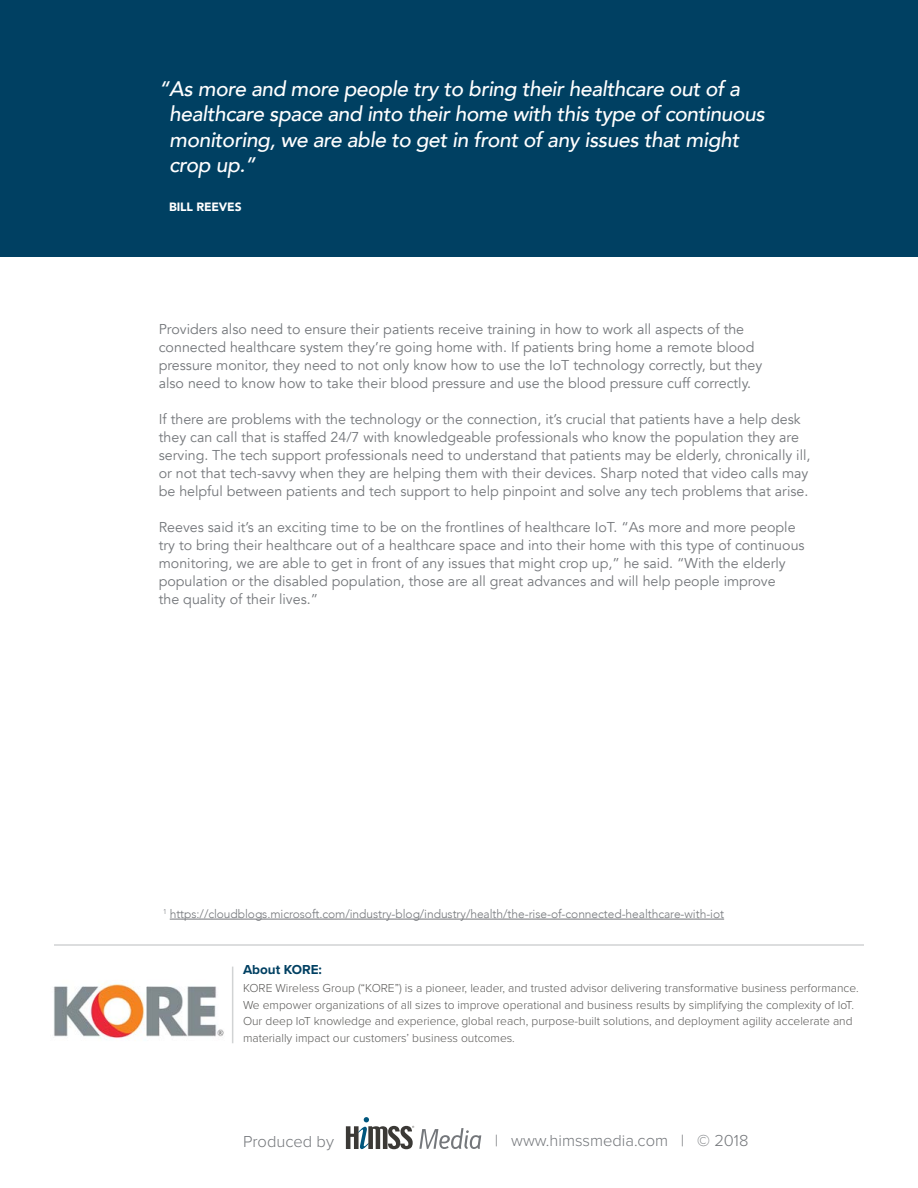
<style>
.page{position:relative;width:918px;height:1188px;background:#fff}
.page>*{position:absolute;margin:0;border:0;box-sizing:border-box;transform-origin:0 0}
.t1{font:italic 500 21px/25.5px "Avenir";letter-spacing:-.02em;color:#fff}
.t2{font:300 16.5px "Proxima Nova";color:#74777b}
.t3{font:14.25px/18px "Avenir";color:#74777b}
.t4{font:700 13.5px "Proxima Nova";color:#004062}
.t5{font:300 12px/16.5px "Proxima Nova";color:#5a5957}
.t6{font:300 12px "Avenir";letter-spacing:-.005em;color:#74777b}
.t7{font:900 12px "Avenir";letter-spacing:-.01em;color:#fff}
</style>
<div class="page">
<img style="left:53px;top:966px;width:180px;height:78px">
<svg style="left:346px;top:1117px;width:135px;height:32px"></svg>
<hr style="left:232px;top:967px;width:1px;height:76px;background:#d1d3d4">
<hr style="left:54px;top:944px;width:810px;height:2px;background:#d1d3d4">
<div style="left:0;top:0;width:918px;height:256px;background:#004062"></div>
<hr style="left:170px;top:919px;width:554px;height:1px;background:#74777b">
<h1 class="t1" style="left:169px;top:76px;width:597px;text-indent:-10px">“As more and more people try to bring their healthcare out of a healthcare space and into their home with this type of continuous monitoring, we are able to get in front of any issues that might crop up.”</h1>
<p class="t7" style="left:169px;top:197px;width:74px">BILL REEVES</p>
<p class="t3" style="left:159px;top:320px;width:605px">Providers also need to ensure their patients receive training in how to work all aspects of the connected healthcare system they’re going home with. If patients bring home a remote blood pressure monitor, they need to not only know how to use the IoT technology correctly, but they also need to know how to take their blood pressure and use the blood pressure cuff correctly.</p>
<p class="t3" style="left:159px;top:410px;width:653px">If there are problems with the technology or the connection, it’s crucial that patients have a help desk they can call that is staffed 24/7 with knowledgeable professionals who know the population they are serving. The tech support professionals need to understand that patients may be elderly, chronically ill, or not that tech-savvy when they are helping them with their devices. Sharp noted that video calls may be helpful between patients and tech support to help pinpoint and solve any tech problems that arise.</p>
<p class="t3" style="left:159px;top:518px;width:647px">Reeves said it’s an exciting time to be on the frontlines of healthcare IoT. “As more and more people try to bring their healthcare out of a healthcare space and into their home with this type of continuous monitoring, we are able to get in front of any issues that might crop up,” he said. “With the elderly population or the disabled population, those are all great advances and will help people improve<br>the quality of their lives.”</p>
<p class="t6" style="left:163px;top:907px;width:563px"><sup>1</sup> https://cloudblogs.microsoft.com/industry-blog/industry/health/the-rise-of-connected-healthcare-with-iot</p>
<p class="t4" style="left:243px;top:960px;width:81px">About KORE:</p>
<p class="t5" style="left:243px;top:979px;width:617px">KORE Wireless Group (“KORE”) is a pioneer, leader, and trusted advisor delivering transformative business performance.<br>We empower organizations of all sizes to improve operational and business results by simplifying the complexity of IoT.<br>Our deep IoT knowledge and experience, global reach, purpose-built solutions, and deployment agility accelerate and materially impact our customers’ business outcomes.</p>
<p class="t2" style="left:243px;top:1129px;width:92px">Produced by</p>
<p class="t2" style="left:495px;top:1128px;width:255px">| www.himssmedia.com | © 2018</p>
</div>
